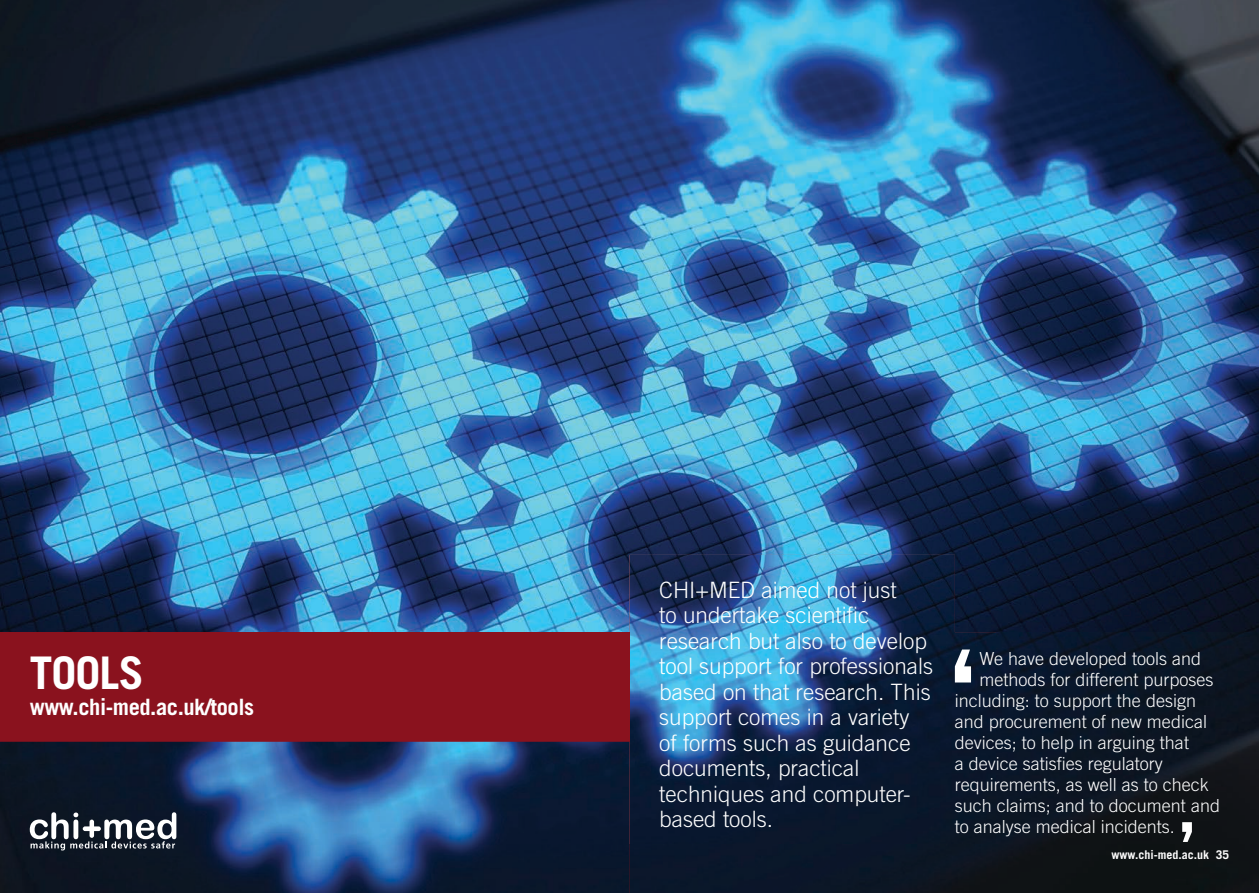
<style>
.page{position:relative;width:1259px;height:893px;background:#fff}
.page>*{position:absolute;margin:0;border:0;box-sizing:border-box;transform-origin:0 0}
.t1{font:700 45px "Trade Gothic LT Std";letter-spacing:-.02em;color:#fff}
.t2{font:300 22.5px/25.5px "Trade Gothic LT Std";color:#fff}
.t3{font:700 22.5px "Trade Gothic LT Std";letter-spacing:-.02em;color:#fff}
.t4{font:300 18px "Trade Gothic LT Std";color:#fff}
.t5{font:700 12px "Trade Gothic LT Std";color:#fff}
</style>
<div class="page">
<img style="left:0;top:0;width:1259px;height:632px">
<img style="left:629px;top:555px;width:368px;height:290px">
<img style="left:996px;top:632px;width:263px;height:261px">
<img style="left:629px;top:845px;width:368px;height:48px">
<svg style="left:955px;top:649px;width:16px;height:33px"></svg>
<svg style="left:1182px;top:822px;width:10px;height:20px"></svg>
<div style="left:0;top:632px;width:629px;height:110px;background:#8a121e"></div>
<img style="left:0;top:742px;width:629px;height:151px">
<svg style="left:30px;top:812px;width:146px;height:38px"></svg>
<div style="left:83px;top:826px;width:18px;height:5px;background:#fff;border-radius:2px"></div>
<hr style="left:90px;top:820px;width:4px;height:18px;background:#fff;border-radius:2px">
<h1 class="t1" style="left:30px;top:645px;width:115px">TOOLS</h1>
<p class="t3" style="left:30px;top:693px;width:226px">www.chi-med.ac.uk/tools</p>
<p class="t2" style="left:659px;top:577px;width:275px">CHI+MED aimed not just<br>to undertake scientific research but also to develop tool support for professionals based on that research. This support comes in a variety<br>of forms such as guidance documents, practical techniques and computer&shy;based tools.</p>
<p class="t4" style="left:979px;top:648px;width:223px">We have developed tools and</p>
<p class="t4" style="left:979px;top:669px;width:236px">methods for different purposes</p>
<p class="t4" style="left:955px;top:690px;width:243px">including: to support the design</p>
<p class="t4" style="left:955px;top:711px;width:254px">and procurement of new medical</p>
<p class="t4" style="left:955px;top:732px;width:236px">devices; to help in arguing that</p>
<p class="t4" style="left:955px;top:753px;width:209px">a device satisfies regulatory</p>
<p class="t4" style="left:955px;top:774px;width:256px">requirements, as well as to check</p>
<p class="t4" style="left:955px;top:795px;width:267px">such claims; and to document and</p>
<p class="t4" style="left:955px;top:816px;width:222px">to analyse medical incidents.</p>
<p class="t5" style="left:1111px;top:847px;width:119px">www.chi-med.ac.uk 35</p>
</div>
